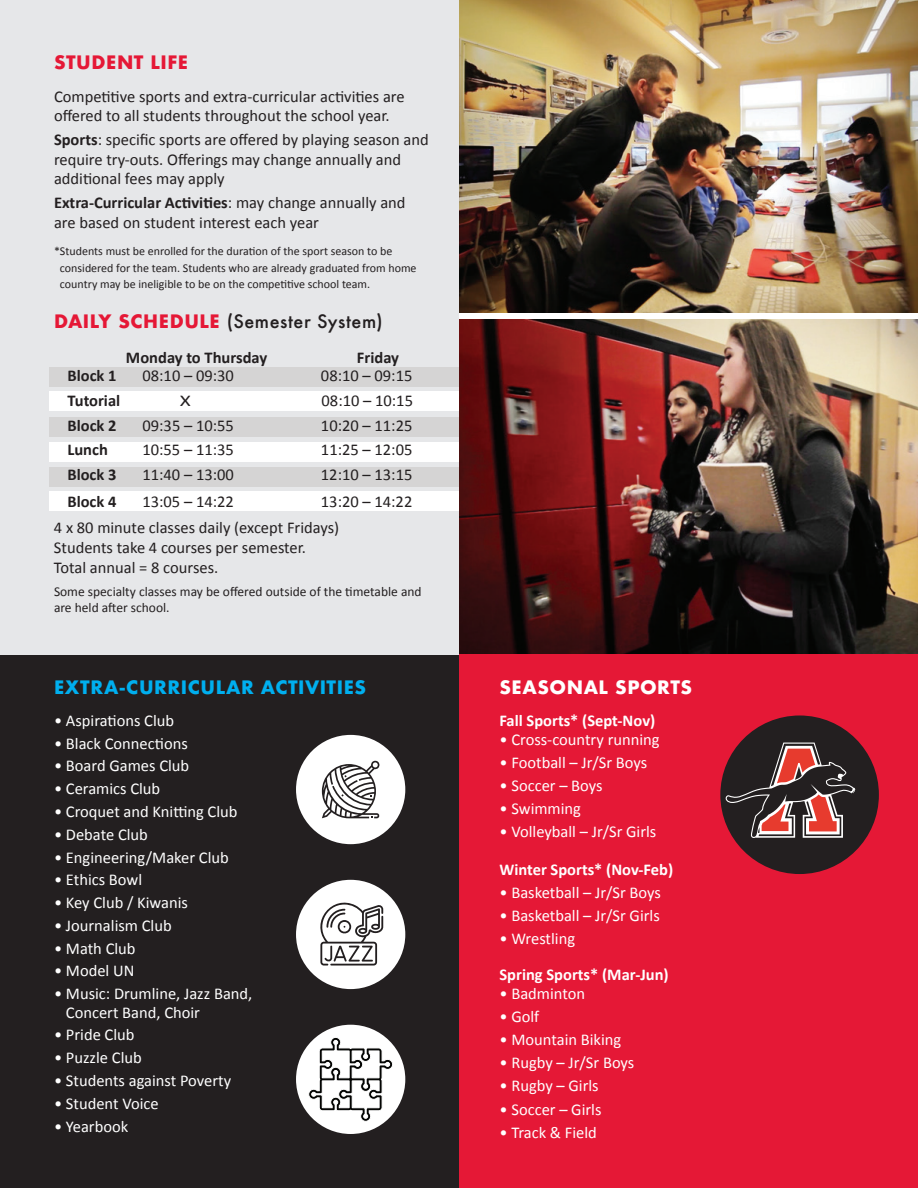
<style>
.page{position:relative;width:918px;height:1188px;background:#fff}
.page>*{position:absolute;margin:0;border:0;box-sizing:border-box;transform-origin:0 0}
.t1{font:500 18px "Futura";letter-spacing:.03em;color:#231f20}
.t2{font:700 18px "Futura";letter-spacing:.03em;color:#00afef}
.t3{font:700 18px "Futura";letter-spacing:.03em;color:#fff}
.t4{font:700 18px "Futura";letter-spacing:.03em;color:#e51836}
.t5{font:16.5px/18.5px "Calibri";color:#fff}
.t6{font:16.5px/19.5px "Calibri";color:#231f20}
.t7{font:700 16.5px "Calibri";color:#fff}
.t8{font:700 16.5px "Calibri";color:#231f20}
.t9{font:16.5px "Calibri";color:#231f20;scale:1.3 1}
.t10{font:13.5px/16.5px "Calibri";color:#231f20}
.t11{font:12px/16.5px "Calibri";color:#231f20}
.s1{font-weight:700}
.s2{font-weight:700;color:#e51836}
</style>
<div class="page">
<img style="left:459px;top:0;width:459px;height:312px">
<img style="left:460px;top:320px;width:458px;height:334px">
<div style="left:0;top:654px;width:459px;height:534px;background:#231f20"></div>
<div style="left:459px;top:654px;width:459px;height:534px;background:#e51836"></div>
<div style="left:0;top:0;width:459px;height:654px;background:#e6e7e9"></div>
<div style="left:296px;top:1025px;width:109px;height:109px;background:#fff;border-radius:50%"></div>
<div style="left:50px;top:367px;width:409px;height:19px;background:#d5d4d4"></div>
<div style="left:50px;top:391px;width:409px;height:20px;background:#fff"></div>
<div style="left:50px;top:417px;width:409px;height:19px;background:#d5d4d4"></div>
<div style="left:50px;top:443px;width:409px;height:19px;background:#fff"></div>
<div style="left:50px;top:467px;width:409px;height:19px;background:#d5d4d4"></div>
<div style="left:50px;top:491px;width:409px;height:20px;background:#fff"></div>
<div style="left:720px;top:716px;width:159px;height:158px;background:#231f20;border-radius:50%"></div>
<svg style="left:726px;top:743px;width:129px;height:95px"></svg>
<svg style="left:308px;top:1037px;width:85px;height:85px"></svg>
<div style="left:296px;top:880px;width:109px;height:109px;background:#fff;border-radius:50%"></div>
<svg style="left:320px;top:903px;width:63px;height:63px"></svg>
<div style="left:296px;top:735px;width:109px;height:109px;background:#fff;border-radius:50%"></div>
<svg style="left:322px;top:761px;width:57px;height:57px"></svg>
<p class="t4" style="left:54px;top:49px;width:136px">STUDENT LIFE</p>
<p class="t6" style="left:54px;top:86px;width:352px">Competitive sports and extra-curricular activities are offered to all students throughout the school year.</p>
<p class="t6" style="left:54px;top:129px;width:376px"><span class="s1">Sports</span>: specific sports are offered by playing season and require try-outs. Offerings may change annually and additional fees may apply</p>
<p class="t6" style="left:54px;top:192px;width:353px"><span class="s1">Extra-Curricular Activities</span>: may change annually and are based on student interest each year</p>
<p class="t11" style="left:60px;top:242px;width:358px;text-indent:-6px">*Students must be enrolled for the duration of the sport season to be considered for the team. Students who are already graduated from home country may be ineligible to be on the competitive school team.</p>
<p class="t1" style="left:54px;top:309px;width:330px"><span class="s2">DAILY SCHEDULE</span> (Semester System)</p>
<p class="t8" style="left:126px;top:346px;width:143px">Monday to Thursday</p>
<p class="t8" style="left:357px;top:346px;width:44px">Friday</p>
<p class="t8" style="left:68px;top:364px;width:51px">Block 1</p>
<p class="t6" style="left:142px;top:365px;width:93px">08:10 – 09:30</p>
<p class="t6" style="left:321px;top:365px;width:93px">08:10 – 09:15</p>
<p class="t8" style="left:67px;top:389px;width:54px">Tutorial</p>
<p class="t9" style="left:180px;top:390px;width:10px">X</p>
<p class="t6" style="left:322px;top:390px;width:93px">08:10 – 10:15</p>
<p class="t8" style="left:68px;top:413px;width:51px">Block 2</p>
<p class="t6" style="left:142px;top:415px;width:93px">09:35 – 10:55</p>
<p class="t6" style="left:321px;top:415px;width:93px">10:20 – 11:25</p>
<p class="t8" style="left:67px;top:438px;width:42px">Lunch</p>
<p class="t6" style="left:142px;top:439px;width:93px">10:55 – 11:35</p>
<p class="t6" style="left:321px;top:439px;width:93px">11:25 – 12:05</p>
<p class="t8" style="left:67px;top:463px;width:51px">Block 3</p>
<p class="t6" style="left:142px;top:464px;width:93px">11:40 – 13:00</p>
<p class="t6" style="left:321px;top:464px;width:93px">12:10 – 13:15</p>
<p class="t8" style="left:67px;top:489px;width:51px">Block 4</p>
<p class="t6" style="left:142px;top:491px;width:93px">13:05 – 14:22</p>
<p class="t6" style="left:54px;top:487px;width:360px;line-height:26.5px;text-indent:267px">13:20 – 14:22<br>4 x 80 minute classes daily (except Fridays)</p>
<p class="t6" style="left:54px;top:537px;width:254px">Students take 4 courses per semester.<br>Total annual = 8 courses.</p>
<p class="t10" style="left:54px;top:583px;width:369px">Some specialty classes may be offered outside of the timetable and are held after school.</p>
<p class="t2" style="left:54px;top:674px;width:314px">EXTRA-CURRICULAR ACTIVITIES</p>
<p class="t5" style="left:54px;top:710px;width:122px">• Aspirations Club</p>
<p class="t5" style="left:54px;top:733px;width:135px">• Black Connections</p>
<p class="t5" style="left:54px;top:756px;width:137px">• Board Games Club</p>
<p class="t5" style="left:54px;top:779px;width:108px">• Ceramics Club</p>
<p class="t5" style="left:54px;top:802px;width:185px">• Croquet and Knitting Club</p>
<p class="t5" style="left:54px;top:824px;width:95px">• Debate Club</p>
<p class="t5" style="left:54px;top:847px;width:176px">• Engineering/Maker Club</p>
<p class="t5" style="left:54px;top:870px;width:90px">• Ethics Bowl</p>
<p class="t5" style="left:54px;top:893px;width:136px">• Key Club / Kiwanis</p>
<p class="t5" style="left:54px;top:915px;width:119px">• Journalism Club</p>
<p class="t5" style="left:54px;top:938px;width:83px">• Math Club</p>
<p class="t5" style="left:54px;top:961px;width:82px">• Model UN</p>
<p class="t5" style="left:66px;top:984px;width:188px;text-indent:-12px">• Music: Drumline, Jazz Band,<br>Concert Band, Choir</p>
<p class="t5" style="left:54px;top:1025px;width:82px">• Pride Club</p>
<p class="t5" style="left:54px;top:1048px;width:89px">• Puzzle Club</p>
<p class="t5" style="left:54px;top:1070px;width:179px">• Students against Poverty</p>
<p class="t5" style="left:54px;top:1093px;width:106px">• Student Voice</p>
<p class="t5" style="left:54px;top:1117px;width:76px">• Yearbook</p>
<p class="t3" style="left:500px;top:674px;width:194px">SEASONAL SPORTS</p>
<p class="t7" style="left:500px;top:709px;width:157px">Fall Sports* (Sept-Nov)</p>
<p class="t5" style="left:500px;top:729px;width:162px">• Cross-country running</p>
<p class="t5" style="left:500px;top:753px;width:149px">• Football – Jr/Sr Boys</p>
<p class="t5" style="left:500px;top:776px;width:105px">• Soccer – Boys</p>
<p class="t5" style="left:500px;top:799px;width:83px">• Swimming</p>
<p class="t5" style="left:500px;top:822px;width:158px">• Volleyball – Jr/Sr Girls</p>
<p class="t7" style="left:500px;top:858px;width:175px">Winter Sports* (Nov-Feb)</p>
<p class="t5" style="left:500px;top:882px;width:163px">• Basketball – Jr/Sr Boys</p>
<p class="t5" style="left:500px;top:905px;width:162px">• Basketball – Jr/Sr Girls</p>
<p class="t5" style="left:500px;top:928px;width:77px">• Wrestling</p>
<p class="t7" style="left:500px;top:963px;width:171px">Spring Sports* (Mar-Jun)</p>
<p class="t5" style="left:500px;top:984px;width:87px">• Badminton</p>
<p class="t5" style="left:500px;top:1007px;width:41px">• Golf</p>
<p class="t5" style="left:500px;top:1030px;width:123px">• Mountain Biking</p>
<p class="t5" style="left:500px;top:1053px;width:136px">• Rugby – Jr/Sr Boys</p>
<p class="t5" style="left:500px;top:1076px;width:101px">• Rugby – Girls</p>
<p class="t5" style="left:500px;top:1099px;width:104px">• Soccer – Girls</p>
<p class="t5" style="left:500px;top:1122px;width:99px">• Track &amp; Field</p>
</div>
